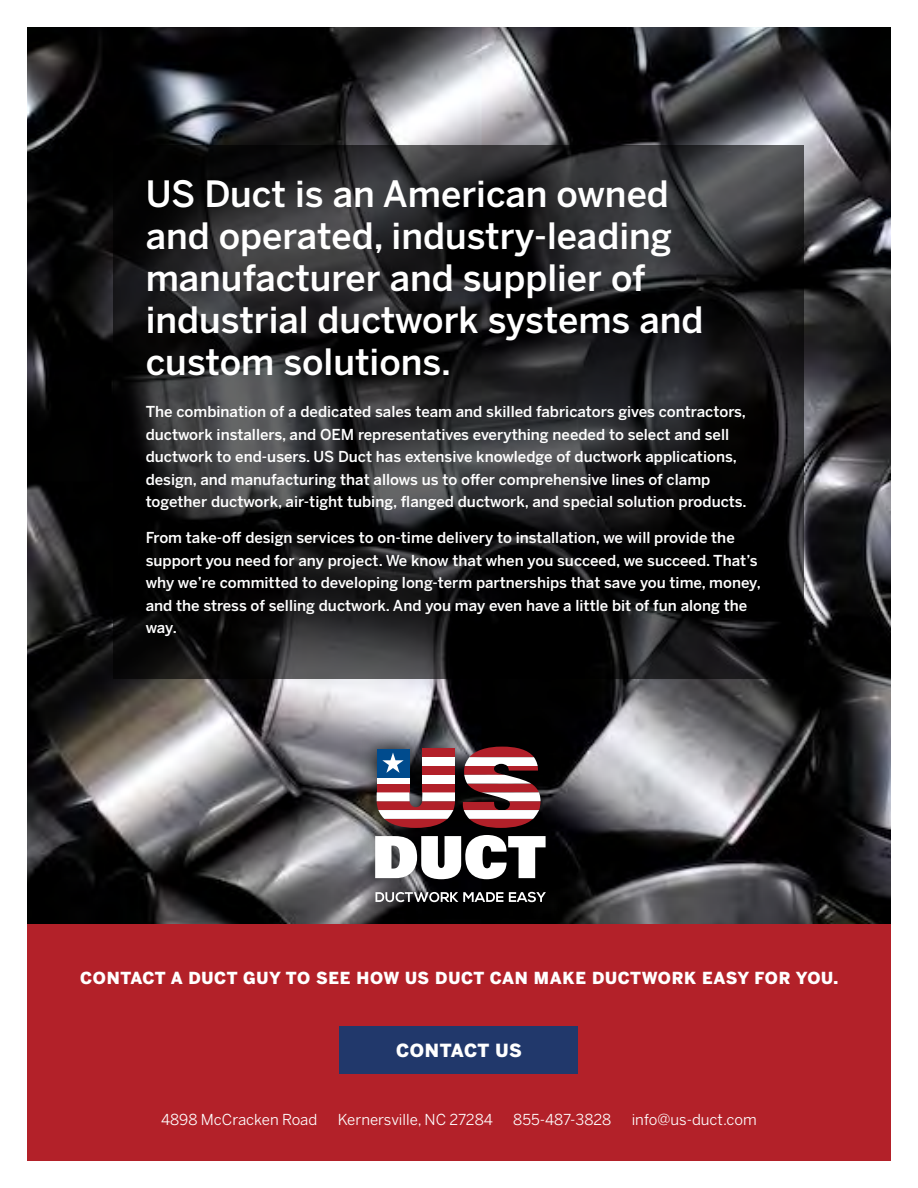
<style>
.page{position:relative;width:918px;height:1188px;background:#fff}
.page>*{position:absolute;margin:0;border:0;box-sizing:border-box;transform-origin:0 0}
.t1{font:500 36px/42px "Benton Sans";color:#fff}
.t2{font:900 18px "Benton Sans";letter-spacing:.03em;color:#fff}
.t3{font:900 16.5px "Benton Sans";letter-spacing:.04em;color:#fff}
.t4{font:500 15px/22.5px "Benton Sans";color:#fff}
.t5{font:15px "Benton Sans";color:#fff}
</style>
<div class="page">
<img style="left:27px;top:27px;width:864px;height:898px">
<svg style="left:114px;top:145px;width:690px;height:534px;background:#1c1c1d"></svg>
<div style="left:27px;top:925px;width:864px;height:236px;background:#b32129"></div>
<div style="left:340px;top:1027px;width:238px;height:47px;background:#21386b"></div>
<div style="left:356px;top:728px;width:208px;height:192px;background:#000;opacity:.75"></div>
<svg style="left:375px;top:835px;width:171px;height:44px"></svg>
<div style="left:422px;top:749px;width:33px;height:8px;background:#b22029"></div>
<div style="left:377px;top:749px;width:32px;height:30px;background:#004b8d"></div>
<div style="left:422px;top:766px;width:33px;height:9px;background:#b22029"></div>
<div style="left:377px;top:784px;width:32px;height:8px;background:#b22029"></div>
<div style="left:422px;top:784px;width:33px;height:8px;background:#b22029"></div>
<svg style="left:382px;top:753px;width:22px;height:20px"></svg>
<div style="left:377px;top:779px;width:32px;height:5px;background:#fff"></div>
<div style="left:377px;top:792px;width:33px;height:9px;background:#fff"></div>
<svg style="left:377px;top:801px;width:78px;height:27px"></svg>
<div style="left:422px;top:792px;width:33px;height:9px;background:#fff"></div>
<div style="left:422px;top:775px;width:33px;height:9px;background:#fff"></div>
<div style="left:422px;top:757px;width:33px;height:9px;background:#fff"></div>
<svg style="left:463px;top:747px;width:78px;height:81px"></svg>
<svg style="left:375px;top:892px;width:128px;height:10px"></svg>
<svg style="left:509px;top:892px;width:37px;height:10px"></svg>
<h1 class="t1" style="left:146px;top:172px;width:559px">US Duct is an American owned and operated, industry-leading manufacturer and supplier of industrial ductwork systems and custom solutions.</h1>
<p class="t4" style="left:146px;top:400px;width:603px">The combination of a dedicated sales team and skilled fabricators gives contractors, ductwork installers, and OEM representatives everything needed to select and sell ductwork to end-users. US Duct has extensive knowledge of ductwork applications, design, and manufacturing that allows us to offer comprehensive lines of clamp together ductwork, air-tight tubing, flanged ductwork, and special solution products.</p>
<p class="t4" style="left:146px;top:526px;width:617px">From take-off design services to on-time delivery to installation, we will provide the support you need for any project. We know that when you succeed, we succeed. That’s why we’re committed to developing long-term partnerships that save you time, money, and the stress of selling ductwork. And you may even have a little bit of fun along the way.</p>
<p class="t3" style="left:80px;top:968px;width:759px">CONTACT A DUCT GUY TO SEE HOW US DUCT CAN MAKE DUCTWORK EASY FOR YOU.</p>
<p class="t2" style="left:396px;top:1040px;width:127px">CONTACT US</p>
<p class="t5" style="left:161px;top:1111px;width:158px">4898 McCracken Road</p>
<p class="t5" style="left:338px;top:1111px;width:157px">Kernersville, NC 27284</p>
<p class="t5" style="left:513px;top:1111px;width:100px">855-487-3828</p>
<p class="t5" style="left:632px;top:1111px;width:127px">info@us-duct.com</p>
</div>
